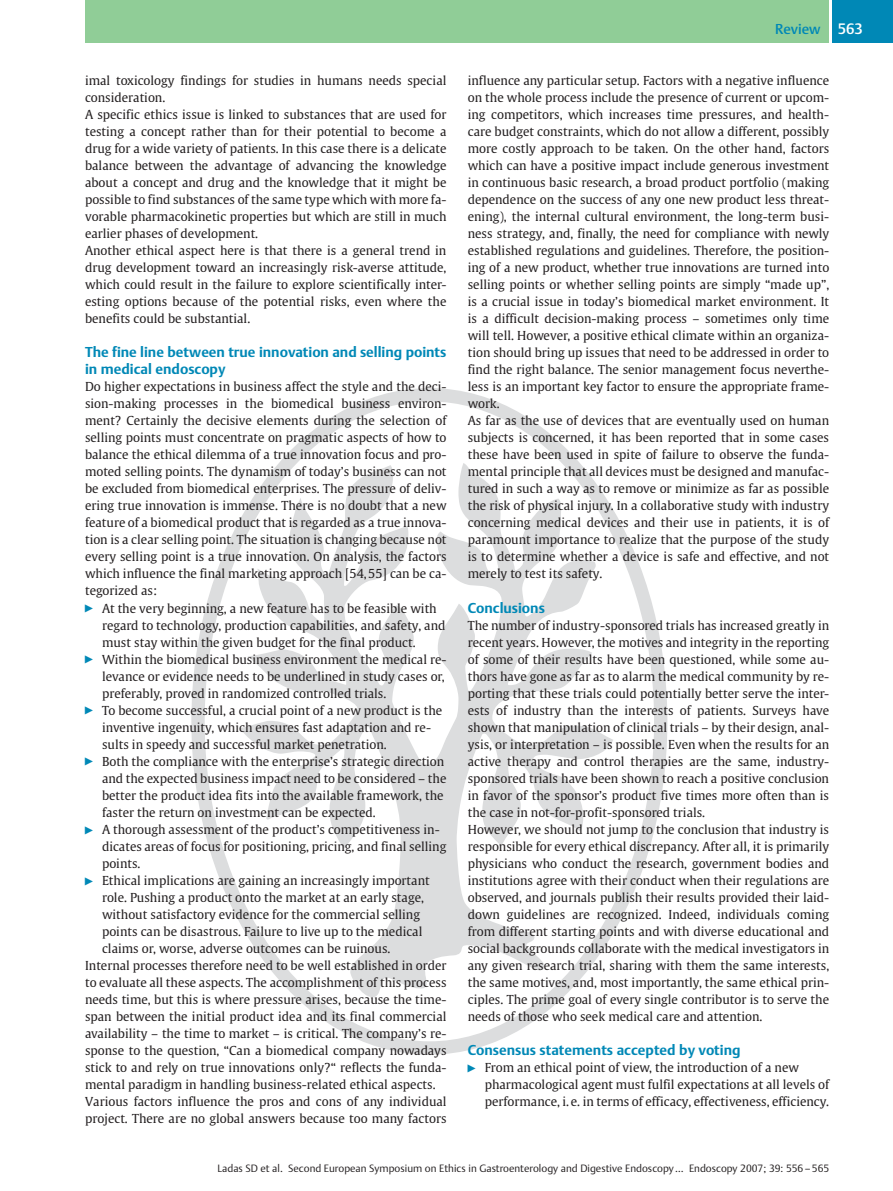
<style>
.page{position:relative;width:893px;height:1191px;background:#fff}
.page>*{position:absolute;margin:0;border:0;box-sizing:border-box;transform-origin:0 0}
.t1{font:14.25px/17px "Adv PS.AT57016 T";color:#0088b6}
.t2{font:14.25px "Adv PS.AT57014 T";color:#0088b6}
.t3{font:12.3px/17px "Adv PS THGULREG";color:#231f20}
.t4{font:10.5px "Adv PS.AT57012 T";color:#231f20}
.s1{font-family:"Adv Pi 3";font-size:10.2px;color:#0088b6}
.s2{font-size:15px;color:#fff}
</style>
<div class="page">
<svg style="left:191px;top:388px;width:476px;height:666px"></svg>
<div style="left:85px;top:0;width:744px;height:43px;background:#90cd97"></div>
<div style="left:829px;top:0;width:64px;height:43px;background:#0088b6"></div>
<hr style="left:829px;top:0;width:2px;height:43px;background:#fff">
<p class="t3" style="left:85px;top:73px;width:363px">imal toxicology findings for studies in humans needs special consideration.<br>A specific ethics issue is linked to substances that are used for testing a concept rather than for their potential to become a drug for a wide variety of patients. In this case there is a delicate balance between the advantage of advancing the knowledge about a concept and drug and the knowledge that it might be possible to find substances of the same type which with more fa&shy;vorable pharmacokinetic properties but which are still in much earlier phases of development.<br>Another ethical aspect here is that there is a general trend in drug development toward an increasingly risk-averse attitude, which could result in the failure to explore scientifically inter&shy;esting options because of the potential risks, even where the benefits could be substantial.</p>
<p class="t1" style="left:85px;top:345px;width:363px">The fine line between true innovation and selling points in medical endoscopy</p>
<p class="t3" style="left:85px;top:379px;width:363px">Do higher expectations in business affect the style and the deci-</p>
<p class="t3" style="left:85px;top:396px;width:363px">sion-making processes in the biomedical business environ-</p>
<p class="t3" style="left:85px;top:413px;width:363px">ment? Certainly the decisive elements during the selection of</p>
<p class="t3" style="left:85px;top:430px;width:363px">selling points must concentrate on pragmatic aspects of how to</p>
<p class="t3" style="left:85px;top:447px;width:363px">balance the ethical dilemma of a true innovation focus and pro-</p>
<p class="t3" style="left:85px;top:464px;width:363px">moted selling points. The dynamism of today’s business can not</p>
<p class="t3" style="left:85px;top:481px;width:363px">be excluded from biomedical enterprises. The pressure of deliv-</p>
<p class="t3" style="left:85px;top:498px;width:363px">ering true innovation is immense. There is no doubt that a new</p>
<p class="t3" style="left:85px;top:515px;width:363px">feature of a biomedical product that is regarded as a true innova-</p>
<p class="t3" style="left:85px;top:532px;width:363px">tion is a clear selling point. The situation is changing because not</p>
<p class="t3" style="left:85px;top:549px;width:363px">every selling point is a true innovation. On analysis, the factors</p>
<p class="t3" style="left:85px;top:566px;width:363px">which influence the final marketing approach [54, 55] can be ca-</p>
<p class="t3" style="left:85px;top:583px;width:74px">tegorized as:</p>
<p class="t3" style="left:84px;top:600px;width:354px"><span class="s1">"</span> At the very beginning, a new feature has to be feasible with</p>
<p class="t3" style="left:102px;top:617px;width:345px">regard to technology, production capabilities, and safety, and</p>
<p class="t3" style="left:102px;top:634px;width:315px">must stay within the given budget for the final product.</p>
<p class="t3" style="left:84px;top:651px;width:364px"><span class="s1">"</span> Within the biomedical business environment the medical re-</p>
<p class="t3" style="left:102px;top:668px;width:344px">levance or evidence needs to be underlined in study cases or,</p>
<p class="t3" style="left:102px;top:685px;width:286px">preferably, proved in randomized controlled trials.</p>
<p class="t3" style="left:84px;top:702px;width:360px"><span class="s1">"</span> To become successful, a crucial point of a new product is the</p>
<p class="t3" style="left:102px;top:719px;width:330px">inventive ingenuity, which ensures fast adaptation and re-</p>
<p class="t3" style="left:102px;top:736px;width:286px">sults in speedy and successful market penetration.</p>
<p class="t3" style="left:84px;top:753px;width:362px"><span class="s1">"</span> Both the compliance with the enterprise’s strategic direction</p>
<p class="t3" style="left:102px;top:770px;width:346px">and the expected business impact need to be considered – the</p>
<p class="t3" style="left:102px;top:787px;width:343px">better the product idea fits into the available framework, the</p>
<p class="t3" style="left:102px;top:804px;width:275px">faster the return on investment can be expected.</p>
<p class="t3" style="left:84px;top:821px;width:357px"><span class="s1">"</span> A thorough assessment of the product’s competitiveness in-</p>
<p class="t3" style="left:102px;top:838px;width:346px">dicates areas of focus for positioning, pricing, and final selling</p>
<p class="t3" style="left:102px;top:855px;width:40px">points.</p>
<p class="t3" style="left:84px;top:872px;width:347px"><span class="s1">"</span> Ethical implications are gaining an increasingly important</p>
<p class="t3" style="left:102px;top:889px;width:323px">role. Pushing a product onto the market at an early stage,</p>
<p class="t3" style="left:102px;top:906px;width:319px">without satisfactory evidence for the commercial selling</p>
<p class="t3" style="left:102px;top:923px;width:322px">points can be disastrous. Failure to live up to the medical</p>
<p class="t3" style="left:102px;top:940px;width:290px">claims or, worse, adverse outcomes can be ruinous.</p>
<p class="t3" style="left:85px;top:957px;width:363px">Internal processes therefore need to be well established in order</p>
<p class="t3" style="left:85px;top:974px;width:363px">to evaluate all these aspects. The accomplishment of this process</p>
<p class="t3" style="left:85px;top:991px;width:363px">needs time, but this is where pressure arises, because the time-</p>
<p class="t3" style="left:85px;top:1008px;width:363px">span between the initial product idea and its final commercial</p>
<p class="t3" style="left:85px;top:1025px;width:363px">availability – the time to market – is critical. The company’s re-</p>
<p class="t3" style="left:85px;top:1042px;width:363px">sponse to the question, “Can a biomedical company nowadays</p>
<p class="t3" style="left:85px;top:1059px;width:363px">stick to and rely on true innovations only?“ reflects the funda-</p>
<p class="t3" style="left:85px;top:1076px;width:352px">mental paradigm in handling business-related ethical aspects.</p>
<p class="t3" style="left:85px;top:1094px;width:363px">Various factors influence the pros and cons of any individual</p>
<p class="t3" style="left:85px;top:1111px;width:363px">project. There are no global answers because too many factors</p>
<p class="t2" style="left:775px;top:23px;width:89px">Review <span class="s2">563</span></p>
<p class="t3" style="left:468px;top:73px;width:363px">influence any particular setup. Factors with a negative influence on the whole process include the presence of current or upcom&shy;ing competitors, which increases time pressures, and health&shy;care budget constraints, which do not allow a different, possibly more costly approach to be taken. On the other hand, factors which can have a positive impact include generous investment in continuous basic research, a broad product portfolio (making dependence on the success of any one new product less threat&shy;ening), the internal cultural environment, the long-term busi&shy;ness strategy, and, finally, the need for compliance with newly established regulations and guidelines. Therefore, the position&shy;ing of a new product, whether true innovations are turned into selling points or whether selling points are simply “made up”, is a crucial issue in today’s biomedical market environment. It is a difficult decision-making process – sometimes only time will tell. However, a positive ethical climate within an organiza&shy;tion should bring up issues that need to be addressed in order to find the right balance. The senior management focus neverthe&shy;less is an important key factor to ensure the appropriate frame&shy;work.<br>As far as the use of devices that are eventually used on human subjects is concerned, it has been reported that in some cases these have been used in spite of failure to observe the funda&shy;mental principle that all devices must be designed and manufac&shy;tured in such a way as to remove or minimize as far as possible the risk of physical injury. In a collaborative study with industry concerning medical devices and their use in patients, it is of paramount importance to realize that the purpose of the study is to determine whether a device is safe and effective, and not merely to test its safety.</p>
<p class="t1" style="left:468px;top:600px;width:79px">Conclusions</p>
<p class="t3" style="left:468px;top:617px;width:363px">The number of industry-sponsored trials has increased greatly in recent years. However, the motives and integrity in the reporting of some of their results have been questioned, while some au&shy;thors have gone as far as to alarm the medical community by re&shy;porting that these trials could potentially better serve the inter&shy;ests of industry than the interests of patients. Surveys have shown that manipulation of clinical trials – by their design, anal&shy;ysis, or interpretation – is possible. Even when the results for an active therapy and control therapies are the same, industry&shy;sponsored trials have been shown to reach a positive conclusion in favor of the sponsor’s product five times more often than is the case in not-for-profit-sponsored trials.<br>However, we should not jump to the conclusion that industry is responsible for every ethical discrepancy. After all, it is primarily physicians who conduct the research, government bodies and institutions agree with their conduct when their regulations are observed, and journals publish their results provided their laid&shy;down guidelines are recognized. Indeed, individuals coming from different starting points and with diverse educational and social backgrounds collaborate with the medical investigators in any given research trial, sharing with them the same interests, the same motives, and, most importantly, the same ethical prin&shy;ciples. The prime goal of every single contributor is to serve the needs of those who seek medical care and attention.</p>
<p class="t1" style="left:468px;top:1042px;width:274px">Consensus statements accepted by voting</p>
<p class="t3" style="left:485px;top:1059px;width:346px;text-indent:-18px"><span class="s1">"</span> From an ethical point of view, the introduction of a new pharmacological agent must fulfil expectations at all levels of performance, i. e. in terms of efficacy, effectiveness, efficiency.</p>
<p class="t4" style="left:218px;top:1163px;width:613px">Ladas SD et al. Second European Symposium on Ethics in Gastroenterology and Digestive Endoscopy… Endoscopy 2007; 39: 556 – 565</p>
</div>
